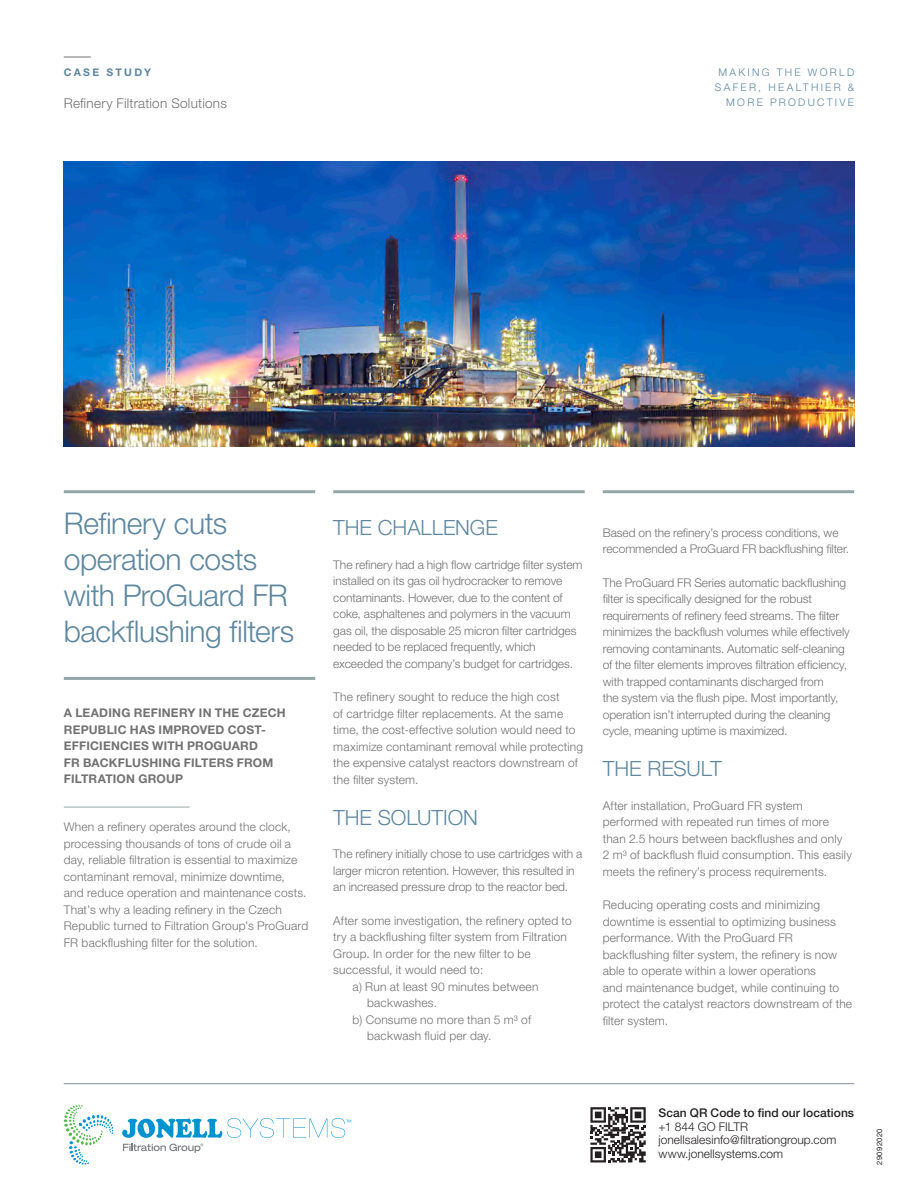
<style>
.page{position:relative;width:918px;height:1188px;background:#fff}
.page>*{position:absolute;margin:0;border:0;box-sizing:border-box;transform-origin:0 0}
.t1{font:300 30px/36px "Helvetica Neue";letter-spacing:-.015em;color:#5e879f}
.t2{font:300 21px "Helvetica Neue";color:#5e879f}
.t3{font:300 13.5px "Helvetica Neue";letter-spacing:.02em;color:#717271}
.t4{font:300 12px/16.5px "Helvetica Neue";letter-spacing:.005em;color:#717271}
.t5{font:700 12px/16.5px "Helvetica Neue";letter-spacing:.02em;color:#717271}
.t6{font:300 12px/13.5px "Helvetica Neue";letter-spacing:.005em;color:#231f20}
.t7{font:500 12px "Helvetica Neue";letter-spacing:.005em;color:#231f20}
.t8{font:300 10.5px/15px "Helvetica Neue";letter-spacing:.22em;color:#5e879f;text-align:right}
.t9{font:700 10.5px "Helvetica Neue";letter-spacing:.22em;color:#5e879f}
.t10{font:7.5px "Helvetica Neue";letter-spacing:.045em;color:#231f20}
</style>
<div class="page">
<svg style="left:64px;top:1105px;width:49px;height:60px"></svg>
<svg style="left:123px;top:1144px;width:80px;height:9px"></svg>
<svg style="left:122px;top:1118px;width:229px;height:20px"></svg>
<hr style="left:64px;top:1083px;width:790px;height:1px;background:#96a7a7">
<svg style="left:590px;top:1107px;width:56px;height:55px"></svg>
<hr style="left:333px;top:490px;width:252px;height:3px;background:#96a7a7">
<hr style="left:64px;top:490px;width:251px;height:3px;background:#96a7a7">
<hr style="left:64px;top:677px;width:251px;height:3px;background:#96a7a7">
<hr style="left:64px;top:807px;width:126px;height:1px;background:#96a7a7">
<hr style="left:603px;top:490px;width:251px;height:3px;background:#96a7a7">
<svg style="left:64px;top:57px;width:27px;height:1px"></svg>
<img style="left:64px;top:162px;width:790px;height:284px">
<p class="t9" style="left:64px;top:65px;width:89px">CASE STUDY</p>
<p class="t3" style="left:64px;top:95px;width:165px">Refinery Filtration Solutions</p>
<p class="t8" style="left:715px;top:64px;width:141px">MAKING THE WORLD<br>SAFER, HEALTHIER &amp;<br>MORE PRODUCTIVE</p>
<h1 class="t1" style="left:64px;top:505px;width:232px">Refinery cuts operation costs with ProGuard FR backflushing filters</h1>
<p class="t5" style="left:64px;top:704px;width:223px">A LEADING REFINERY IN THE CZECH<br>REPUBLIC HAS IMPROVED COST-<br>EFFICIENCIES WITH PROGUARD<br>FR BACKFLUSHING FILTERS FROM<br>FILTRATION GROUP</p>
<p class="t4" style="left:64px;top:818px;width:246px">When a refinery operates around the clock, processing thousands of tons of crude oil a day, reliable filtration is essential to maximize contaminant removal, minimize downtime,<br>and reduce operation and maintenance costs.<br>That’s why a leading refinery in the Czech Republic turned to Filtration Group’s ProGuard FR backflushing filter for the solution.</p>
<h2 class="t2" style="left:333px;top:515px;width:166px">THE CHALLENGE</h2>
<p class="t4" style="left:333px;top:556px;width:251px">The refinery had a high flow cartridge filter system installed on its gas oil hydrocracker to remove contaminants. However, due to the content of coke, asphaltenes and polymers in the vacuum gas oil, the disposable 25 micron filter cartridges needed to be replaced frequently, which exceeded the company’s budget for cartridges.</p>
<p class="t4" style="left:333px;top:689px;width:251px">The refinery sought to reduce the high cost<br>of cartridge filter replacements. At the same time, the cost-effective solution would need to maximize contaminant removal while protecting the expensive catalyst reactors downstream of the filter system.</p>
<h2 class="t2" style="left:333px;top:805px;width:146px">THE SOLUTION</h2>
<p class="t4" style="left:333px;top:846px;width:251px">The refinery initially chose to use cartridges with a larger micron retention. However, this resulted in an increased pressure drop to the reactor bed.</p>
<p class="t4" style="left:333px;top:912px;width:240px">After some investigation, the refinery opted to</p>
<p class="t4" style="left:333px;top:929px;width:235px">try a backflushing filter system from Filtration</p>
<p class="t4" style="left:333px;top:945px;width:199px">Group. In order for the new filter to be</p>
<p class="t4" style="left:333px;top:962px;width:152px">successful, it would need to:</p>
<p class="t4" style="left:352px;top:978px;width:188px">a) Run at least 90 minutes between</p>
<p class="t4" style="left:367px;top:995px;width:71px">backwashes.</p>
<p class="t4" style="left:352px;top:1011px;width:180px">b) Consume no more than 5 m³ of</p>
<p class="t4" style="left:367px;top:1028px;width:126px">backwash fluid per day.</p>
<p class="t4" style="left:603px;top:524px;width:248px">Based on the refinery’s process conditions, we recommended a ProGuard FR backflushing filter.</p>
<p class="t4" style="left:603px;top:574px;width:249px">The ProGuard FR Series automatic backflushing filter is specifically designed for the robust requirements of refinery feed streams. The filter minimizes the backflush volumes while effectively removing contaminants. Automatic self-cleaning of the filter elements improves filtration efficiency, with trapped contaminants discharged from<br>the system via the flush pipe. Most importantly, operation isn’t interrupted during the cleaning cycle, meaning uptime is maximized.</p>
<h2 class="t2" style="left:603px;top:756px;width:121px">THE RESULT</h2>
<p class="t4" style="left:603px;top:797px;width:251px">After installation, ProGuard FR system performed with repeated run times of more than 2.5 hours between backflushes and only 2 m³ of backflush fluid consumption. This easily meets the refinery’s process requirements.</p>
<p class="t4" style="left:603px;top:897px;width:251px">Reducing operating costs and minimizing downtime is essential to optimizing business performance. With the ProGuard FR backflushing filter system, the refinery is now able to operate within a lower operations<br>and maintenance budget, while continuing to protect the catalyst reactors downstream of the filter system.</p>
<p class="t7" style="left:658px;top:1106px;width:197px">Scan QR Code to find our locations</p>
<p class="t6" style="left:658px;top:1119px;width:180px">+1 844 GO FILTR jonellsalesinfo@filtrationgroup.com www.jonellsystems.com</p>
<p class="t10" style="left:875px;top:1165px;width:37px;rotate:-90deg">29092020</p>
</div>
